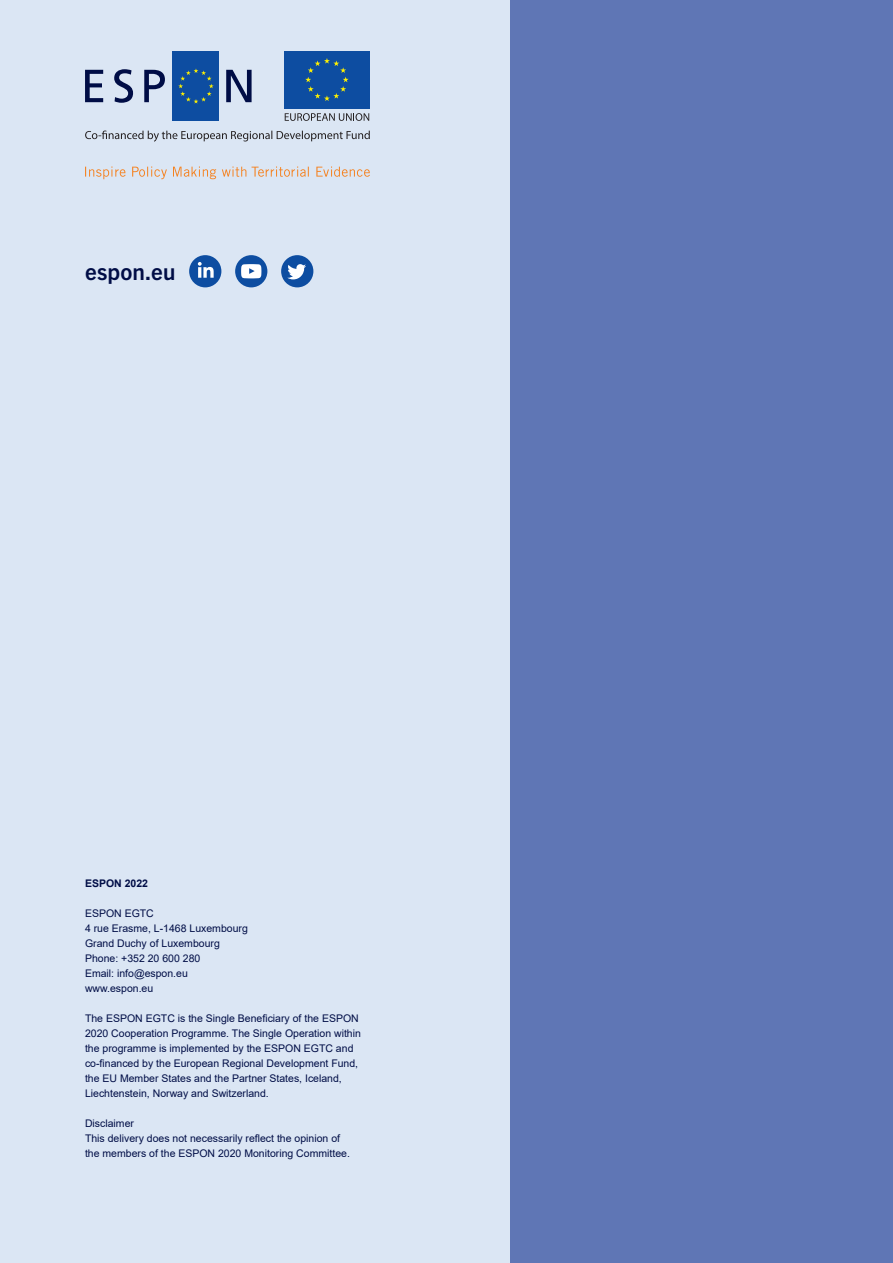
<style>
.page{position:relative;width:893px;height:1263px;background:#fff}
.page>*{position:absolute;margin:0;border:0;box-sizing:border-box;transform-origin:0 0}
.underoverskrift{font:700 22.5px "Trade Gothic Next LT Pro";letter-spacing:.01em;color:#000d46}
.bagsidetekst{font:10.5px/15px "Arial";color:#000d46}
.bagsidetekst-2{font:700 10.5px "Arial";color:#000d46}
</style>
<div class="page">
<div style="left:0;top:0;width:510px;height:1263px;background:#dbe6f4"></div>
<svg style="left:85px;top:131px;width:285px;height:11px"></svg>
<svg style="left:85px;top:70px;width:18px;height:32px"></svg>
<svg style="left:114px;top:69px;width:19px;height:34px"></svg>
<svg style="left:144px;top:70px;width:21px;height:32px"></svg>
<svg style="left:226px;top:70px;width:26px;height:32px"></svg>
<div style="left:173px;top:51px;width:46px;height:70px;background:#0d4da1"></div>
<svg style="left:178px;top:68px;width:36px;height:36px"></svg>
<div style="left:284px;top:51px;width:86px;height:57px;background:#0d4da1"></div>
<svg style="left:305px;top:58px;width:44px;height:43px"></svg>
<svg style="left:285px;top:113px;width:84px;height:8px"></svg>
<svg style="left:85px;top:166px;width:41px;height:13px"></svg>
<svg style="left:132px;top:166px;width:35px;height:13px"></svg>
<svg style="left:173px;top:166px;width:43px;height:13px"></svg>
<svg style="left:222px;top:166px;width:24px;height:11px"></svg>
<svg style="left:252px;top:166px;width:57px;height:11px"></svg>
<svg style="left:316px;top:166px;width:54px;height:11px"></svg>
<div style="left:510px;top:0;width:383px;height:1263px;background:#5f76b5"></div>
<div style="left:189px;top:255px;width:32px;height:32px;background:#0d4da1;border-radius:50%"></div>
<div style="left:235px;top:255px;width:32px;height:32px;background:#0d4da1;border-radius:50%"></div>
<div style="left:281px;top:255px;width:32px;height:32px;background:#0d4da1;border-radius:50%"></div>
<svg style="left:241px;top:264px;width:20px;height:14px"></svg>
<svg style="left:287px;top:264px;width:19px;height:15px"></svg>
<svg style="left:198px;top:262px;width:16px;height:16px"></svg>
<p class="underoverskrift" style="left:85px;top:256px;width:92px">espon.eu</p>
<p class="bagsidetekst-2" style="left:85px;top:875px;width:65px">ESPON 2022</p>
<p class="bagsidetekst" style="left:85px;top:905px;width:70px">ESPON EGTC</p>
<p class="bagsidetekst" style="left:85px;top:920px;width:164px">4 rue Erasme, L-1468 Luxembourg</p>
<p class="bagsidetekst" style="left:85px;top:935px;width:136px">Grand Duchy of Luxembourg</p>
<p class="bagsidetekst" style="left:85px;top:950px;width:117px">Phone: +352 20 600 280</p>
<p class="bagsidetekst" style="left:85px;top:965px;width:104px">Email: info@espon.eu</p>
<p class="bagsidetekst" style="left:85px;top:980px;width:70px">www.espon.eu</p>
<p class="bagsidetekst" style="left:85px;top:1010px;width:275px">The ESPON EGTC is the Single Beneficiary of the ESPON</p>
<p class="bagsidetekst" style="left:85px;top:1025px;width:277px">2020 Cooperation Programme. The Single Operation within</p>
<p class="bagsidetekst" style="left:85px;top:1040px;width:270px">the programme is implemented by the ESPON EGTC and</p>
<p class="bagsidetekst" style="left:85px;top:1055px;width:275px">co-financed by the European Regional Development Fund,</p>
<p class="bagsidetekst" style="left:85px;top:1070px;width:258px">the EU Member States and the Partner States, Iceland,</p>
<p class="bagsidetekst" style="left:85px;top:1085px;width:185px">Liechtenstein, Norway and Switzerland.</p>
<p class="bagsidetekst" style="left:85px;top:1115px;width:50px">Disclaimer</p>
<p class="bagsidetekst" style="left:85px;top:1130px;width:266px">This delivery does not necessarily reflect the opinion of the members of the ESPON 2020 Monitoring Committee.</p>
</div>
